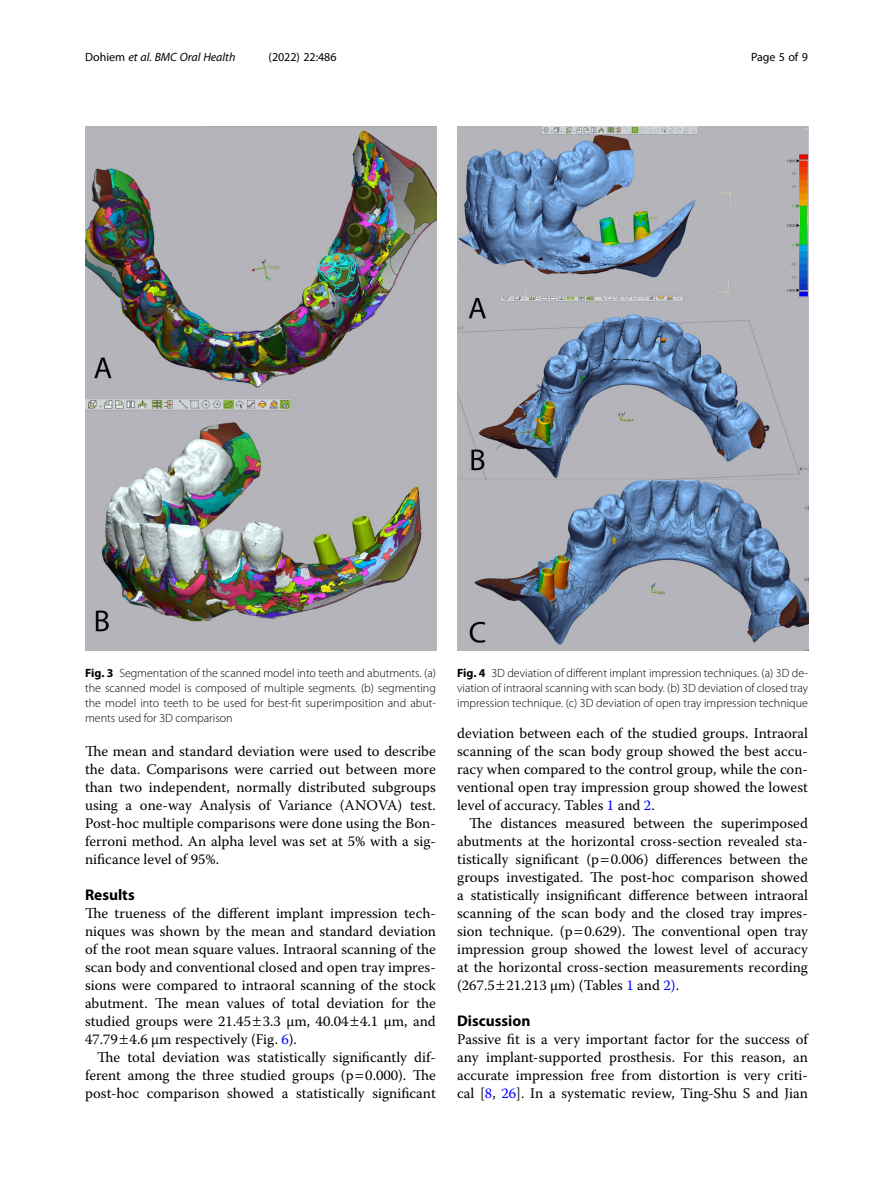
<style>
.page{position:relative;width:893px;height:1191px;background:#fff}
.page>*{position:absolute;margin:0;border:0;box-sizing:border-box;transform-origin:0 0}
.Head_1{font:700 15.45px "Myriad Pro";color:#000}
.Body_Text{font:14.7px/18px "Warnock Pro";color:#000;text-align:justify}
.Body_Text_Indent{font:14.7px/18px "Warnock Pro";color:#000;text-align:justify}
.Figure_Caption{font:300 12px/15px "Myriad Pro";color:#000;text-align:justify}
.t1{font:italic 12px "Myriad Pro";color:#000}
.t2{font:12px "Myriad Pro";color:#000}
.s1{font-style:normal}
.s2{font-weight:700}
.s3{color:#00f}
</style>
<div class="page">
<img style="left:457px;top:126px;width:351px;height:524px">
<img style="left:85px;top:126px;width:351px;height:524px">
<p class="t1" style="left:85px;top:50px;width:152px"><span class="s1">Dohiem</span> et al. BMC Oral Health</p>
<p class="t2" style="left:269px;top:50px;width:70px">(2022) 22:486</p>
<p class="t2" style="left:751px;top:50px;width:58px">Page 5 of 9</p>
<p class="Figure_Caption" style="left:85px;top:666px;width:352px"><span class="s2">Fig. 3</span> Segmentation of the scanned model into teeth and abutments. (a) the scanned model is composed of multiple segments. (b) segmenting the model into teeth to be used for best-fit superimposition and abut&shy;ments used for 3D comparison</p>
<p class="Body_Text" style="left:85px;top:742px;width:352px">The mean and standard deviation were used to describe the data. Comparisons were carried out between more than two independent, normally distributed subgroups using a one-way Analysis of Variance (ANOVA) test.<br>Post-hoc multiple comparisons were done using the Bon&shy;ferroni method. An alpha level was set at 5% with a sig&shy;nificance level of 95%.</p>
<p class="Head_1" style="left:85px;top:885px;width:51px">Results</p>
<p class="Body_Text" style="left:85px;top:904px;width:352px">The trueness of the different implant impression tech&shy;niques was shown by the mean and standard deviation of the root mean square values. Intraoral scanning of the scan body and conventional closed and open tray impres&shy;sions were compared to intraoral scanning of the stock abutment. The mean values of total deviation for the studied groups were 21.45 3.3 μm, 40.04 4.1 μm, and 47.79 4.6 μm respectively (Fig. <span class="s3">6</span>).</p>
<p class="Body_Text_Indent" style="left:85px;top:1048px;width:352px;text-indent:12px">The total deviation was statistically significantly dif&shy;ferent among the three studied groups (p 0.000). The post-hoc comparison showed a statistically significant</p>
<p class="Figure_Caption" style="left:457px;top:666px;width:352px"><span class="s2">Fig. 4</span> 3D deviation of different implant impression techniques. (a) 3D de&shy;viation of intraoral scanning with scan body. (b) 3D deviation of closed tray impression technique. (c) 3D deviation of open tray impression technique</p>
<p class="Body_Text_Indent" style="left:457px;top:724px;width:352px">deviation between each of the studied groups. Intraoral scanning of the scan body group showed the best accu&shy;racy when compared to the control group, while the con&shy;ventional open tray impression group showed the lowest level of accuracy. Tables <span class="s3">1</span> and <span class="s3">2</span>.</p>
<p class="Body_Text_Indent" style="left:457px;top:814px;width:352px;text-indent:12px">The distances measured between the superimposed abutments at the horizontal cross-section revealed sta&shy;tistically significant (p 0.006) differences between the groups investigated. The post-hoc comparison showed a statistically insignificant difference between intraoral scanning of the scan body and the closed tray impres&shy;sion technique. (p 0.629). The conventional open tray impression group showed the lowest level of accuracy at the horizontal cross-section measurements recording (267.5 21.213 μm) (Tables <span class="s3">1</span> and <span class="s3">2)</span>.</p>
<p class="Head_1" style="left:457px;top:1011px;width:75px">Discussion</p>
<p class="Body_Text" style="left:457px;top:1030px;width:352px">Passive fit is a very important factor for the success of any implant-supported prosthesis. For this reason, an accurate impression free from distortion is very criti&shy;cal [<span class="s3">8</span>, <span class="s3">26</span>]. In a systematic review, Ting-Shu S and Jian</p>
</div>
